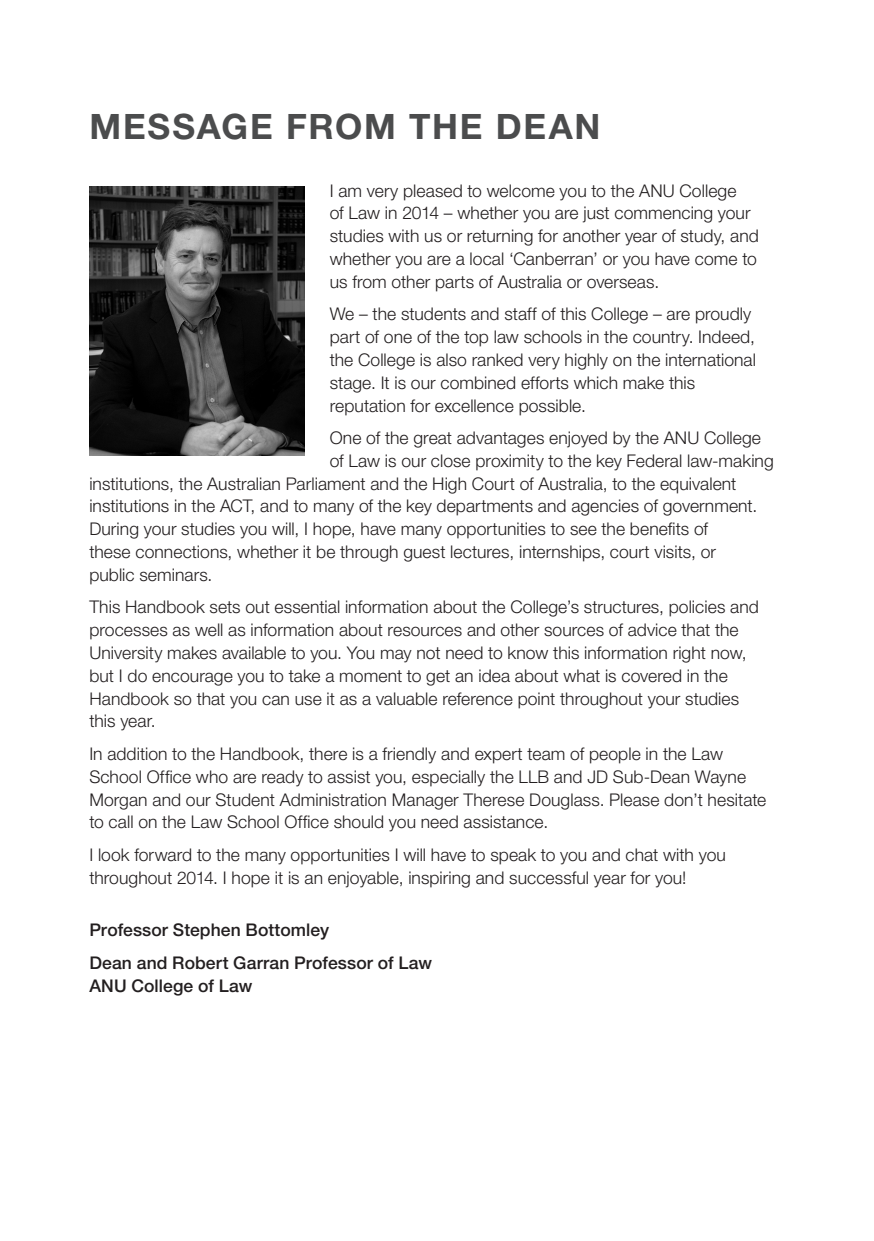
<style>
.page{position:relative;width:874px;height:1241px;background:#fff}
.page>*{position:absolute;margin:0;border:0;box-sizing:border-box;transform-origin:0 0}
.Chapter_H1{font:700 35px "Helvetica Neue LT Std";letter-spacing:.05em;color:#4b4c4d}
.Body_Rom{font:300 17.5px/22.8px "Helvetica Neue LT Std";letter-spacing:.005em;color:#231f20}
.Body_Rom-2{font:500 17.5px/22.8px "Helvetica Neue LT Std";letter-spacing:.005em;color:#231f20}
</style>
<div class="page">
<img style="left:89px;top:186px;width:216px;height:269px">
<p class="Chapter_H1" style="left:89px;top:105px;width:512px">MESSAGE FROM THE DEAN</p>
<p class="Body_Rom" style="left:329px;top:179px;width:430px">I am very pleased to welcome you to the ANU College<br>of Law in 2014 – whether you are just commencing your studies with us or returning for another year of study, and whether you are a local ‘Canberran’ or you have come to us from other parts of Australia or overseas.</p>
<p class="Body_Rom" style="left:329px;top:302px;width:427px">We – the students and staff of this College – are proudly part of one of the top law schools in the country. Indeed, the College is also ranked very highly on the international stage. It is our combined efforts which make this reputation for excellence possible.</p>
<p class="Body_Rom" style="left:329px;top:426px;width:432px">One of the great advantages enjoyed by the ANU College</p>
<p class="Body_Rom" style="left:329px;top:449px;width:445px">of Law is our close proximity to the key Federal law-making</p>
<p class="Body_Rom" style="left:89px;top:471px;width:648px">institutions, the Australian Parliament and the High Court of Australia, to the equivalent</p>
<p class="Body_Rom" style="left:89px;top:494px;width:669px">institutions in the ACT, and to many of the key departments and agencies of government.</p>
<p class="Body_Rom" style="left:89px;top:517px;width:620px">During your studies you will, I hope, have many opportunities to see the benefits of</p>
<p class="Body_Rom" style="left:89px;top:540px;width:627px">these connections, whether it be through guest lectures, internships, court visits, or</p>
<p class="Body_Rom" style="left:89px;top:562px;width:124px">public seminars.</p>
<p class="Body_Rom" style="left:89px;top:595px;width:670px">This Handbook sets out essential information about the College’s structures, policies and processes as well as information about resources and other sources of advice that the University makes available to you. You may not need to know this information right now, but I do encourage you to take a moment to get an idea about what is covered in the Handbook so that you can use it as a valuable reference point throughout your studies this year.</p>
<p class="Body_Rom" style="left:89px;top:742px;width:678px">In addition to the Handbook, there is a friendly and expert team of people in the Law School Office who are ready to assist you, especially the LLB and JD Sub-Dean Wayne Morgan and our Student Administration Manager Therese Douglass. Please don’t hesitate to call on the Law School Office should you need assistance.</p>
<p class="Body_Rom" style="left:89px;top:842px;width:637px">I look forward to the many opportunities I will have to speak to you and chat with you throughout 2014. I hope it is an enjoyable, inspiring and successful year for you!</p>
<p class="Body_Rom-2" style="left:89px;top:918px;width:241px">Professor Stephen Bottomley</p>
<p class="Body_Rom-2" style="left:89px;top:951px;width:344px">Dean and Robert Garran Professor of Law<br>ANU College of Law</p>
</div>
